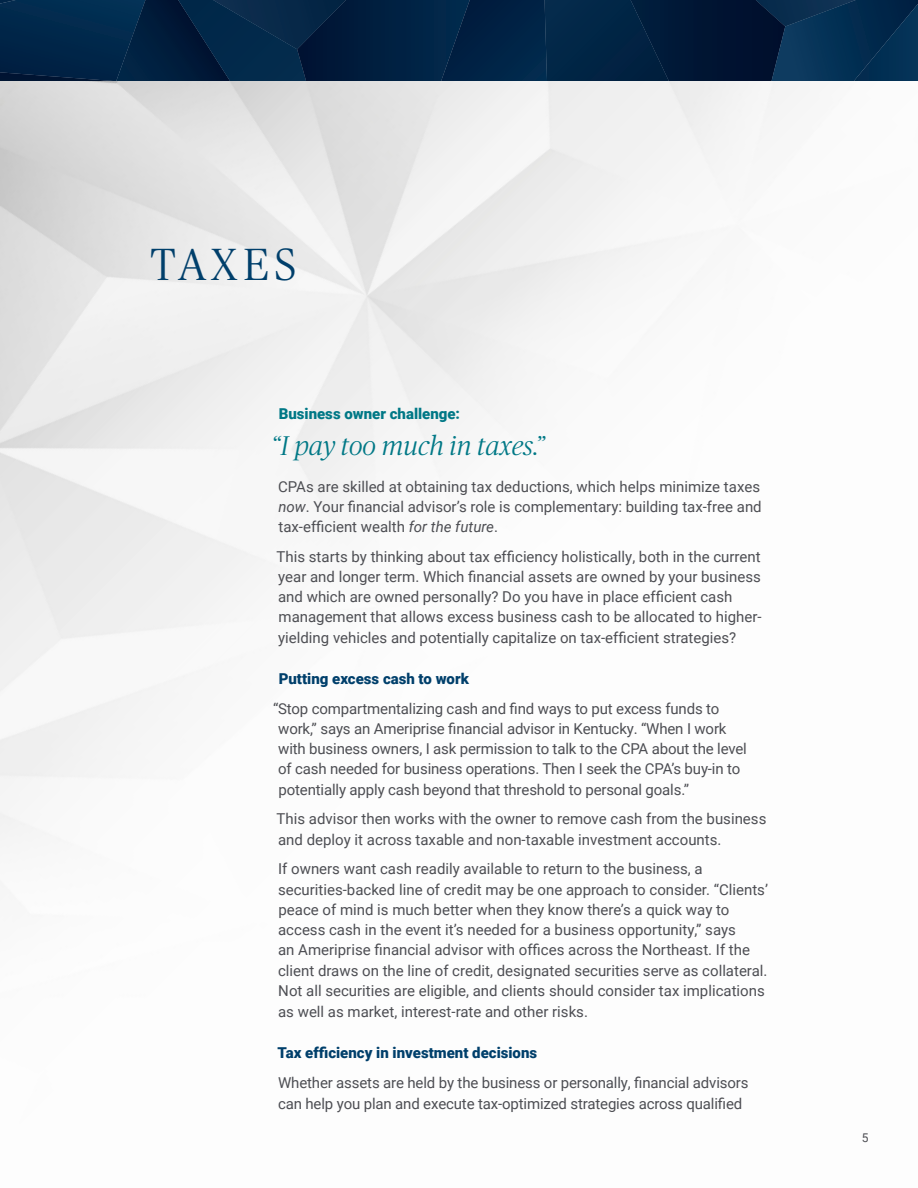
<style>
.page{position:relative;width:918px;height:1188px;background:#fff}
.page>*{position:absolute;margin:0;border:0;box-sizing:border-box;transform-origin:0 0}
.Headline{font:300 45px "Publico Headline";letter-spacing:.105em;color:#003f6b}
.Quote_reversed{font:italic 300 27px "Publico Headline";color:#007886}
.Body{font:15px/20.4px "Roboto";color:#4d4e53}
.Body_Subhead{font:900 15px "Roboto";color:#003f6b}
.Body_Subhead-2{font:900 15px "Roboto";color:#007886}
.t1{font:12px "Roboto";color:#4d4e53}
.s1{font-style:italic}
</style>
<div class="page">
<svg style="left:0;top:0;width:918px;height:81px;background:#012344"></svg>
<p class="Headline" style="left:151px;top:234px;width:148px">TAXES</p>
<p class="Body_Subhead-2" style="left:279px;top:403px;width:183px">Business owner challenge:</p>
<p class="Quote_reversed" style="left:272px;top:428px;width:275px">“I pay too much in taxes.”</p>
<p class="Body" style="left:278px;top:476px;width:485px;text-align:justify">CPAs are skilled at obtaining tax deductions, which helps minimize taxes <span class="s1">now</span>. Your financial advisor’s role is complementary: building tax-free and tax-efficient wealth <span class="s1">for the future</span>.</p>
<p class="Body" style="left:277px;top:546px;width:487px">This starts by thinking about tax efficiency holistically, both in the current year and longer term. Which financial assets are owned by your business and which are owned personally? Do you have in place efficient cash management that allows excess business cash to be allocated to higher&shy;yielding vehicles and potentially capitalize on tax-efficient strategies?</p>
<p class="Body_Subhead" style="left:279px;top:668px;width:192px">Putting excess cash to work</p>
<p class="Body" style="left:278px;top:698px;width:470px;text-indent:-5px">“Stop compartmentalizing cash and find ways to put excess funds to work,” says an Ameriprise financial advisor in Kentucky. “When I work with business owners, I ask permission to talk to the CPA about the level of cash needed for business operations. Then I seek the CPA’s buy-in to potentially apply cash beyond that threshold to personal goals.”</p>
<p class="Body" style="left:277px;top:808px;width:491px">This advisor then works with the owner to remove cash from the business and deploy it across taxable and non-taxable investment accounts.</p>
<p class="Body" style="left:278px;top:858px;width:492px">If owners want cash readily available to return to the business, a securities-backed line of credit may be one approach to consider. “Clients’ peace of mind is much better when they know there’s a quick way to access cash in the event it’s needed for a business opportunity,” says<br>an Ameriprise financial advisor with offices across the Northeast. If the client draws on the line of credit, designated securities serve as collateral.<br>Not all securities are eligible, and clients should consider tax implications as well as market, interest-rate and other risks.</p>
<p class="Body_Subhead" style="left:278px;top:1042px;width:261px">Tax efficiency in investment decisions</p>
<p class="Body" style="left:278px;top:1072px;width:472px;line-height:21px">Whether assets are held by the business or personally, financial advisors can help you plan and execute tax-optimized strategies across qualified</p>
<p class="t1" style="left:862px;top:1129px;width:8px">5</p>
</div>
